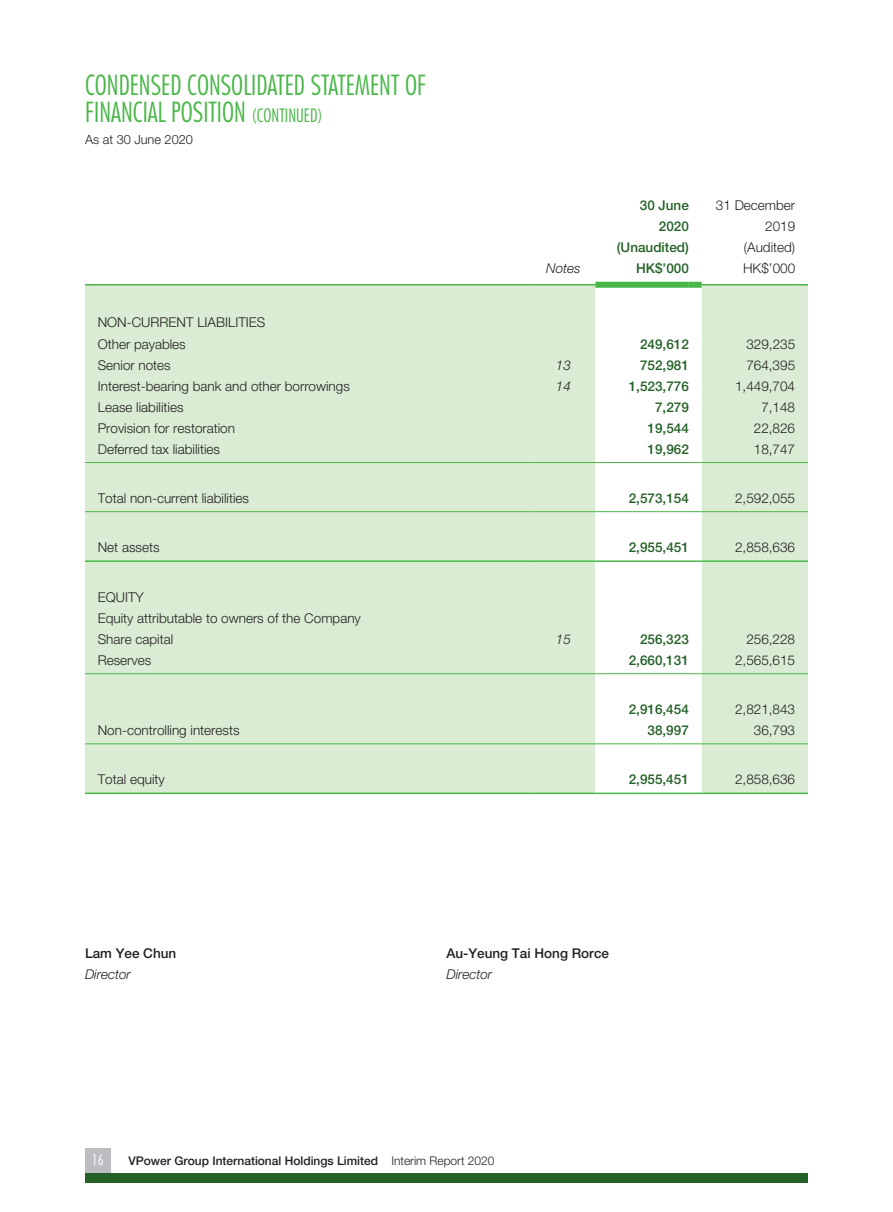
<style>
.page{position:relative;width:893px;height:1212px;background:#fff}
.page>*{position:absolute;margin:0;border:0;box-sizing:border-box;transform-origin:0 0}
.t1{font:300 condensed 27px/27px "Futura Std";color:#49b748}
.t2{font:300 condensed 14.25px "Futura Std";color:#fff}
.t3{font:300 13.5px/21px "Helvetica Neue LT Std";color:#231f20}
.t4{font:500 13.5px "Helvetica Neue LT Std";color:#246126}
.t5{font:500 13.5px "Helvetica Neue LT Std";color:#231f20}
.t6{font:italic 300 13.5px "Helvetica Neue LT Std";color:#231f20}
.t7{font:300 12.75px "Helvetica Neue LT Std";color:#231f20}
.t8{font:500 12px "Helvetica Neue LT Std";color:#231f20}
.s1{font-size:18px}
.s2{font-weight:300}
</style>
<div class="page">
<div style="left:85px;top:1148px;width:26px;height:25px;background:#bcbdc0"></div>
<div style="left:85px;top:1173px;width:723px;height:10px;background:#246126"></div>
<div style="left:85px;top:285px;width:723px;height:507px;background:#daecd4"></div>
<svg style="left:595px;top:288px;width:107px;height:504px"></svg>
<hr style="left:85px;top:462px;width:446px;height:1px;background:#49b748">
<hr style="left:531px;top:462px;width:64px;height:1px;background:#49b748">
<hr style="left:595px;top:462px;width:94px;height:1px;background:#49b748">
<svg style="left:689px;top:462px;width:13px;height:1px"></svg>
<hr style="left:702px;top:462px;width:93px;height:1px;background:#49b748">
<svg style="left:795px;top:462px;width:13px;height:1px"></svg>
<hr style="left:85px;top:511px;width:446px;height:1px;background:#49b748">
<hr style="left:531px;top:511px;width:64px;height:1px;background:#49b748">
<hr style="left:595px;top:511px;width:94px;height:1px;background:#49b748">
<svg style="left:689px;top:511px;width:13px;height:1px"></svg>
<hr style="left:702px;top:511px;width:93px;height:1px;background:#49b748">
<svg style="left:795px;top:511px;width:13px;height:1px"></svg>
<hr style="left:85px;top:673px;width:446px;height:1px;background:#49b748">
<hr style="left:531px;top:673px;width:64px;height:1px;background:#49b748">
<hr style="left:595px;top:673px;width:94px;height:1px;background:#49b748">
<svg style="left:689px;top:673px;width:13px;height:1px"></svg>
<hr style="left:702px;top:673px;width:93px;height:1px;background:#49b748">
<svg style="left:795px;top:673px;width:13px;height:1px"></svg>
<hr style="left:85px;top:743px;width:446px;height:1px;background:#49b748">
<hr style="left:531px;top:743px;width:64px;height:1px;background:#49b748">
<hr style="left:595px;top:743px;width:94px;height:1px;background:#49b748">
<svg style="left:689px;top:743px;width:13px;height:1px"></svg>
<hr style="left:702px;top:743px;width:93px;height:1px;background:#49b748">
<svg style="left:795px;top:743px;width:13px;height:1px"></svg>
<hr style="left:85px;top:560px;width:446px;height:2px;background:#49b748">
<hr style="left:531px;top:560px;width:64px;height:2px;background:#49b748">
<hr style="left:595px;top:560px;width:94px;height:2px;background:#49b748">
<svg style="left:689px;top:560px;width:13px;height:2px"></svg>
<hr style="left:702px;top:560px;width:93px;height:2px;background:#49b748">
<svg style="left:795px;top:560px;width:13px;height:2px"></svg>
<hr style="left:85px;top:792px;width:446px;height:2px;background:#49b748">
<hr style="left:531px;top:792px;width:64px;height:2px;background:#49b748">
<hr style="left:595px;top:792px;width:94px;height:2px;background:#49b748">
<svg style="left:689px;top:792px;width:13px;height:2px"></svg>
<hr style="left:702px;top:792px;width:93px;height:2px;background:#49b748">
<svg style="left:795px;top:792px;width:13px;height:2px"></svg>
<hr style="left:85px;top:284px;width:446px;height:1px;background:#49b748">
<hr style="left:531px;top:284px;width:64px;height:1px;background:#49b748">
<hr style="left:702px;top:284px;width:93px;height:1px;background:#49b748">
<svg style="left:795px;top:284px;width:13px;height:1px"></svg>
<div style="left:595px;top:282px;width:94px;height:6px;background:#49b748"></div>
<div style="left:689px;top:282px;width:13px;height:6px;background:#49b748"></div>
<h1 class="t1" style="left:85px;top:71px;width:343px">CONDENSED CONSOLIDATED STATEMENT OF<br>FINANCIAL POSITION <span class="s1">(CONTINUED)</span></h1>
<p class="t7" style="left:85px;top:132px;width:109px">As at 30 June 2020</p>
<p class="t3" style="left:98px;top:312px;width:169px">NON-CURRENT LIABILITIES<br>Other payables</p>
<p class="t4" style="left:640px;top:197px;width:51px">30 June</p>
<p class="t3" style="left:716px;top:194px;width:81px">31 December</p>
<p class="t4" style="left:659px;top:218px;width:32px">2020</p>
<p class="t3" style="left:765px;top:215px;width:32px">2019</p>
<p class="t4" style="left:617px;top:239px;width:74px">(Unaudited)</p>
<p class="t3" style="left:744px;top:236px;width:53px">(Audited)</p>
<p class="t6" style="left:546px;top:260px;width:36px">Notes</p>
<p class="t4" style="left:636px;top:260px;width:54px">HK$’000</p>
<p class="t3" style="left:743px;top:257px;width:54px">HK$’000</p>
<p class="t4" style="left:640px;top:336px;width:50px">249,612</p>
<p class="t3" style="left:746px;top:333px;width:50px">329,235</p>
<p class="t3" style="left:98px;top:354px;width:75px">Senior notes</p>
<p class="t6" style="left:556px;top:357px;width:17px">13</p>
<p class="t4" style="left:640px;top:357px;width:50px">752,981</p>
<p class="t3" style="left:746px;top:354px;width:50px">764,395</p>
<p class="t3" style="left:98px;top:375px;width:254px">Interest-bearing bank and other borrowings</p>
<p class="t6" style="left:556px;top:378px;width:17px">14</p>
<p class="t4" style="left:629px;top:378px;width:62px">1,523,776</p>
<p class="t3" style="left:735px;top:375px;width:62px">1,449,704</p>
<p class="t3" style="left:98px;top:396px;width:87px">Lease liabilities</p>
<p class="t4" style="left:655px;top:399px;width:35px">7,279</p>
<p class="t3" style="left:761px;top:396px;width:35px">7,148</p>
<p class="t3" style="left:98px;top:417px;width:139px">Provision for restoration</p>
<p class="t4" style="left:648px;top:420px;width:43px">19,544</p>
<p class="t3" style="left:754px;top:417px;width:43px">22,826</p>
<p class="t3" style="left:98px;top:438px;width:124px">Deferred tax liabilities</p>
<p class="t4" style="left:648px;top:441px;width:43px">19,962</p>
<p class="t3" style="left:754px;top:438px;width:43px">18,747</p>
<p class="t3" style="left:98px;top:487px;width:153px">Total non-current liabilities</p>
<p class="t4" style="left:629px;top:490px;width:62px">2,573,154</p>
<p class="t3" style="left:735px;top:487px;width:62px">2,592,055</p>
<p class="t3" style="left:98px;top:536px;width:63px">Net assets</p>
<p class="t4" style="left:629px;top:539px;width:62px">2,955,451</p>
<p class="t3" style="left:735px;top:536px;width:62px">2,858,636</p>
<p class="t3" style="left:98px;top:586px;width:265px">EQUITY<br>Equity attributable to owners of the Company<br>Share capital</p>
<p class="t6" style="left:556px;top:631px;width:17px">15</p>
<p class="t4" style="left:640px;top:631px;width:50px">256,323</p>
<p class="t3" style="left:746px;top:628px;width:50px">256,228</p>
<p class="t3" style="left:98px;top:649px;width:55px">Reserves</p>
<p class="t4" style="left:629px;top:652px;width:62px">2,660,131</p>
<p class="t3" style="left:735px;top:649px;width:62px">2,565,615</p>
<p class="t4" style="left:629px;top:701px;width:62px">2,916,454</p>
<p class="t3" style="left:735px;top:698px;width:62px">2,821,843</p>
<p class="t3" style="left:98px;top:719px;width:143px">Non-controlling interests</p>
<p class="t4" style="left:647px;top:722px;width:43px">38,997</p>
<p class="t3" style="left:754px;top:719px;width:43px">36,793</p>
<p class="t3" style="left:98px;top:768px;width:69px">Total equity</p>
<p class="t4" style="left:629px;top:771px;width:62px">2,955,451</p>
<p class="t3" style="left:735px;top:768px;width:62px">2,858,636</p>
<p class="t5" style="left:85px;top:945px;width:93px">Lam Yee Chun</p>
<p class="t5" style="left:446px;top:945px;width:164px">Au-Yeung Tai Hong Rorce</p>
<p class="t6" style="left:85px;top:966px;width:47px">Director</p>
<p class="t6" style="left:446px;top:966px;width:47px">Director</p>
<p class="t2" style="left:92px;top:1151px;width:13px">16</p>
<p class="t8" style="left:129px;top:1154px;width:367px">VPower Group International Holdings Limited <span class="s2">Interim Report 2020</span></p>
</div>
